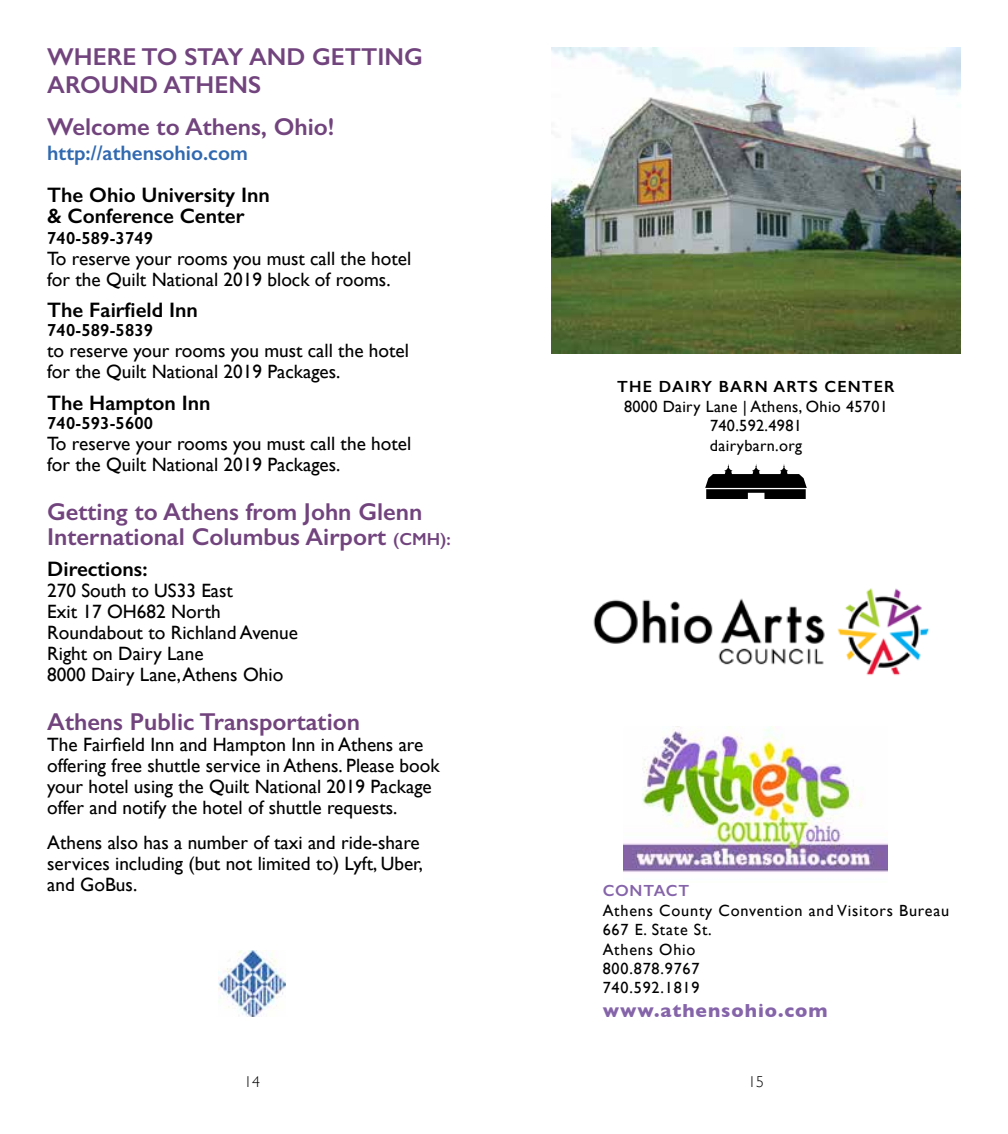
<style>
.page{position:relative;width:1008px;height:1134px;background:#fff}
.page>*{position:absolute;margin:0;border:0;box-sizing:border-box;transform-origin:0 0}
.t1{font:600 24.5px/28px "Gill Sans";color:#72447e}
.t2{font:600 21px/21px "Gill Sans";color:#000}
.t3{font:600 21px "Gill Sans";color:#3069b0}
.t4{font:19.25px/21px "Gill Sans";color:#000}
.t5{font:700 19.25px "Gill Sans";letter-spacing:.05em;color:#8564a9}
.t6{font:600 17.5px "Gill Sans";letter-spacing:.01em;color:#000}
.t7{font:16.28px/19.4px "Gill Sans";letter-spacing:.05em;color:#000}
.t8{font:16.28px/19.4px "Gill Sans";letter-spacing:.02em;color:#000;text-align:center}
.t9{font:600 16.28px "Gill Sans";letter-spacing:.07em;color:#000}
.t10{font:600 16.28px "Gill Sans";letter-spacing:.045em;color:#8564a9}
.t11{font:300 15.75px "Gill Sans";color:#000}
.s1{font-size:17.5px}
</style>
<div class="page">
<img style="left:624px;top:726px;width:264px;height:146px">
<img style="left:593px;top:588px;width:337px;height:88px">
<img style="left:552px;top:47px;width:408px;height:306px">
<svg style="left:705px;top:464px;width:102px;height:35px"></svg>
<img style="left:219px;top:951px;width:66px;height:66px">
<p class="t1" style="left:47px;top:43px;width:377px">WHERE TO STAY AND GETTING<br>AROUND ATHENS</p>
<p class="t1" style="left:47px;top:113px;width:289px">Welcome to Athens, Ohio!</p>
<p class="t3" style="left:47px;top:140px;width:202px">http://athensohio.com</p>
<p class="t2" style="left:47px;top:184px;width:224px">The Ohio University Inn &amp; Conference Center</p>
<p class="t6" style="left:47px;top:227px;width:107px">740-589-3749</p>
<p class="t4" style="left:47px;top:247px;width:366px">To reserve your rooms you must call the hotel for the Quilt National 2019 block of rooms.</p>
<p class="t2" style="left:47px;top:299px;width:152px">The Fairfield Inn</p>
<p class="t6" style="left:47px;top:320px;width:107px">740-589-5839</p>
<p class="t4" style="left:47px;top:340px;width:363px">to reserve your rooms you must call the hotel for the Quilt National 2019 Packages.</p>
<p class="t2" style="left:47px;top:392px;width:165px">The Hampton Inn</p>
<p class="t6" style="left:47px;top:413px;width:107px">740-593-5600</p>
<p class="t4" style="left:47px;top:433px;width:366px">To reserve your rooms you must call the hotel for the Quilt National 2019 Packages.</p>
<p class="t1" style="left:47px;top:499px;width:405px;line-height:24.5px">Getting to Athens from John Glenn<br>International Columbus Airport <span class="s1">(CMH):</span></p>
<p class="t2" style="left:47px;top:558px;width:102px">Directions:</p>
<p class="t4" style="left:47px;top:580px;width:252px">270 South to US33 East<br>Exit 17 OH682 North<br>Roundabout to Richland Avenue<br>Right on Dairy Lane<br>8000 Dairy Lane, Athens Ohio</p>
<p class="t1" style="left:47px;top:708px;width:314px">Athens Public Transportation</p>
<p class="t4" style="left:47px;top:734px;width:394px">The Fairfield Inn and Hampton Inn in Athens are offering free shuttle service in Athens. Please book your hotel using the Quilt National 2019 Package offer and notify the hotel of shuttle requests.</p>
<p class="t4" style="left:47px;top:832px;width:377px">Athens also has a number of taxi and ride-share services including (but not limited to) Lyft, Uber, and GoBus.</p>
<p class="t9" style="left:617px;top:377px;width:279px">THE DAIRY BARN ARTS CENTER</p>
<p class="t8" style="left:624px;top:396px;width:265px">8000 Dairy Lane | Athens, Ohio 45701<br>740.592.4981<br>dairybarn.org</p>
<p class="t10" style="left:603px;top:881px;width:88px">CONTACT</p>
<p class="t7" style="left:603px;top:900px;width:348px">Athens County Convention and Visitors Bureau<br>667 E. State St.<br>Athens Ohio<br>800.878.9767<br>740.592.1819</p>
<p class="t5" style="left:603px;top:995px;width:226px">www.athensohio.com</p>
<p class="t11" style="left:244px;top:1069px;width:17px">14</p>
<p class="t11" style="left:748px;top:1069px;width:17px">15</p>
</div>
